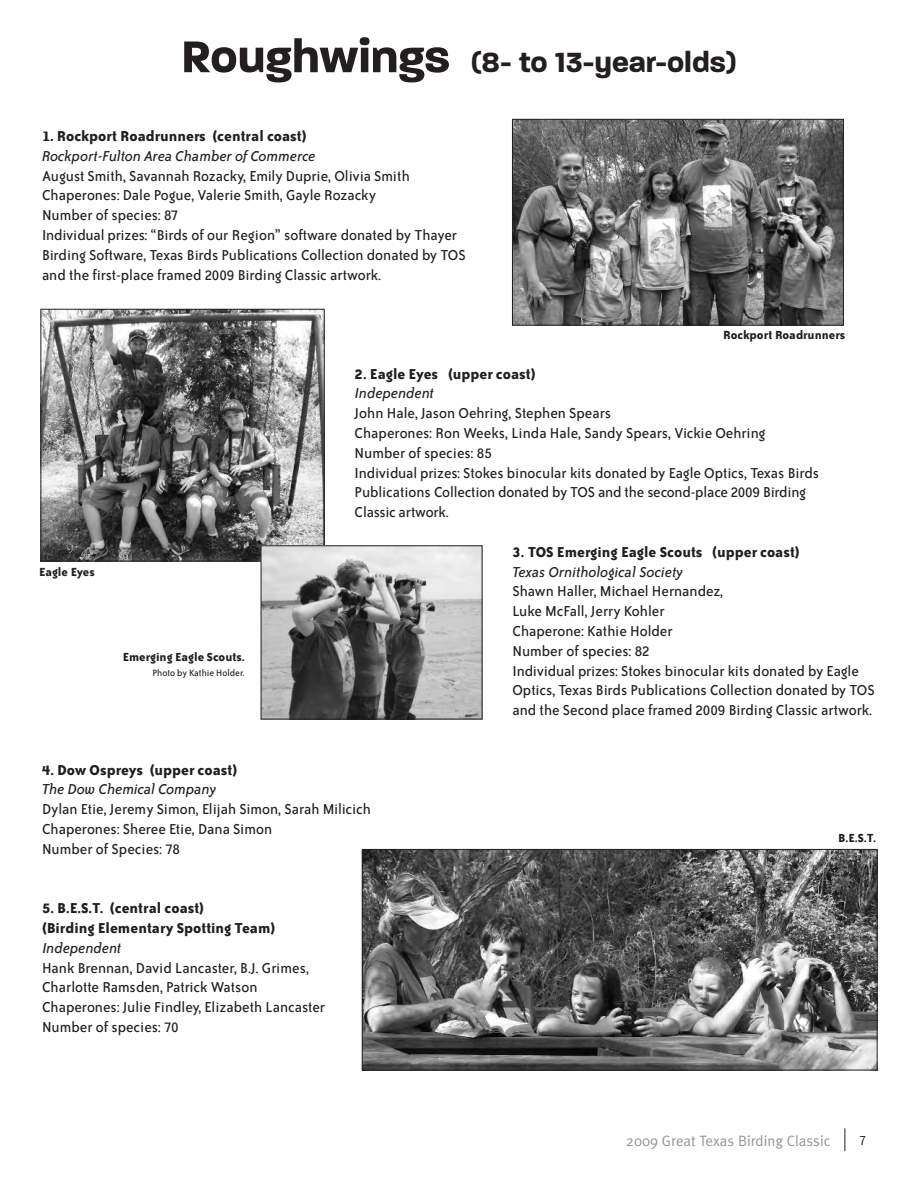
<style>
.page{position:relative;width:918px;height:1188px;background:#fff}
.page>*{position:absolute;margin:0;border:0;box-sizing:border-box;transform-origin:0 0}
.t1{font:700 37.5px "Paralucent";color:#231f20}
.t2{font:16.5px/19.8px "Bailey Sans ITC";color:#231f20}
.t3{font:700 16.5px/19.8px "Bailey Sans ITC";color:#231f20}
.t4{font:italic 16.5px "Bailey Sans ITC";color:#231f20}
.t5{font:15px "Meta Plus Normal";color:#939598}
.t6{font:700 13.5px "Bailey Sans ITC";color:#231f20}
.t7{font:condensed 13.5px "Franklin Gothic";color:#231f20}
.t8{font:10.5px "Bailey Sans ITC";color:#231f20}
.s1{font-size:60px}
</style>
<div class="page">
<svg style="left:845px;top:1128px;width:1px;height:23px"></svg>
<img style="left:514px;top:121px;width:328px;height:203px">
<div style="left:512px;top:119px;width:332px;height:207px;border:1px solid #231f20"></div>
<img style="left:42px;top:311px;width:281px;height:248px">
<div style="left:40px;top:309px;width:285px;height:252px;border:1px solid #231f20"></div>
<img style="left:263px;top:547px;width:217px;height:170px">
<div style="left:261px;top:545px;width:221px;height:174px;border:1px solid #231f20"></div>
<img style="left:364px;top:851px;width:512px;height:217px">
<div style="left:362px;top:849px;width:516px;height:221px;border:1px solid #231f20"></div>
<h1 class="t1" style="left:181px;top:37px;width:557px"><span class="s1">Roughwings</span> (8- to 13-year-olds)</h1>
<p class="t3" style="left:42px;top:127px;width:266px">1. Rockport Roadrunners (central coast)</p>
<p class="t4" style="left:42px;top:150px;width:275px">Rockport-Fulton Area Chamber of Commerce</p>
<p class="t2" style="left:42px;top:167px;width:425px">August Smith, Savannah Rozacky, Emily Duprie, Olivia Smith Chaperones: Dale Pogue, Valerie Smith, Gayle Rozacky<br>Number of species: 87<br>Individual prizes: “Birds of our Region” software donated by Thayer Birding Software, Texas Birds Publications Collection donated by TOS and the first-place framed 2009 Birding Classic artwork.</p>
<p class="t6" style="left:723px;top:330px;width:123px">Rockport Roadrunners</p>
<p class="t6" style="left:39px;top:567px;width:57px">Eagle Eyes</p>
<p class="t6" style="left:123px;top:652px;width:124px">Emerging Eagle Scouts.</p>
<p class="t8" style="left:152px;top:669px;width:94px">Photo by Kathie Holder.</p>
<p class="t3" style="left:355px;top:365px;width:182px">2. Eagle Eyes (upper coast)</p>
<p class="t4" style="left:355px;top:388px;width:81px">Independent</p>
<p class="t2" style="left:355px;top:405px;width:466px">John Hale, Jason Oehring, Stephen Spears<br>Chaperones: Ron Weeks, Linda Hale, Sandy Spears, Vickie Oehring Number of species: 85<br>Individual prizes: Stokes binocular kits donated by Eagle Optics, Texas Birds Publications Collection donated by TOS and the second-place 2009 Birding Classic artwork.</p>
<p class="t3" style="left:512px;top:543px;width:289px">3. TOS Emerging Eagle Scouts (upper coast)</p>
<p class="t4" style="left:512px;top:566px;width:172px">Texas Ornithological Society</p>
<p class="t2" style="left:512px;top:583px;width:364px">Shawn Haller, Michael Hernandez,<br>Luke McFall, Jerry Kohler<br>Chaperone: Kathie Holder<br>Number of species: 82<br>Individual prizes: Stokes binocular kits donated by Eagle Optics, Texas Birds Publications Collection donated by TOS and the Second place framed 2009 Birding Classic artwork.</p>
<p class="t3" style="left:42px;top:761px;width:197px">4. Dow Ospreys (upper coast)</p>
<p class="t4" style="left:42px;top:784px;width:176px">The Dow Chemical Company</p>
<p class="t2" style="left:42px;top:801px;width:330px">Dylan Etie, Jeremy Simon, Elijah Simon, Sarah Milicich<br>Chaperones: Sheree Etie, Dana Simon<br>Number of Species: 78</p>
<p class="t3" style="left:42px;top:900px;width:235px">5. B.E.S.T. (central coast)<br>(Birding Elementary Spotting Team)</p>
<p class="t4" style="left:42px;top:942px;width:81px">Independent</p>
<p class="t2" style="left:42px;top:959px;width:285px">Hank Brennan, David Lancaster, B.J. Grimes, Charlotte Ramsden, Patrick Watson Chaperones: Julie Findley, Elizabeth Lancaster Number of species: 70</p>
<p class="t6" style="left:838px;top:833px;width:39px">B.E.S.T.</p>
<p class="t5" style="left:626px;top:1132px;width:206px">2009 Great Texas Birding Classic</p>
<p class="t7" style="left:859px;top:1136px;width:8px">7</p>
</div>
